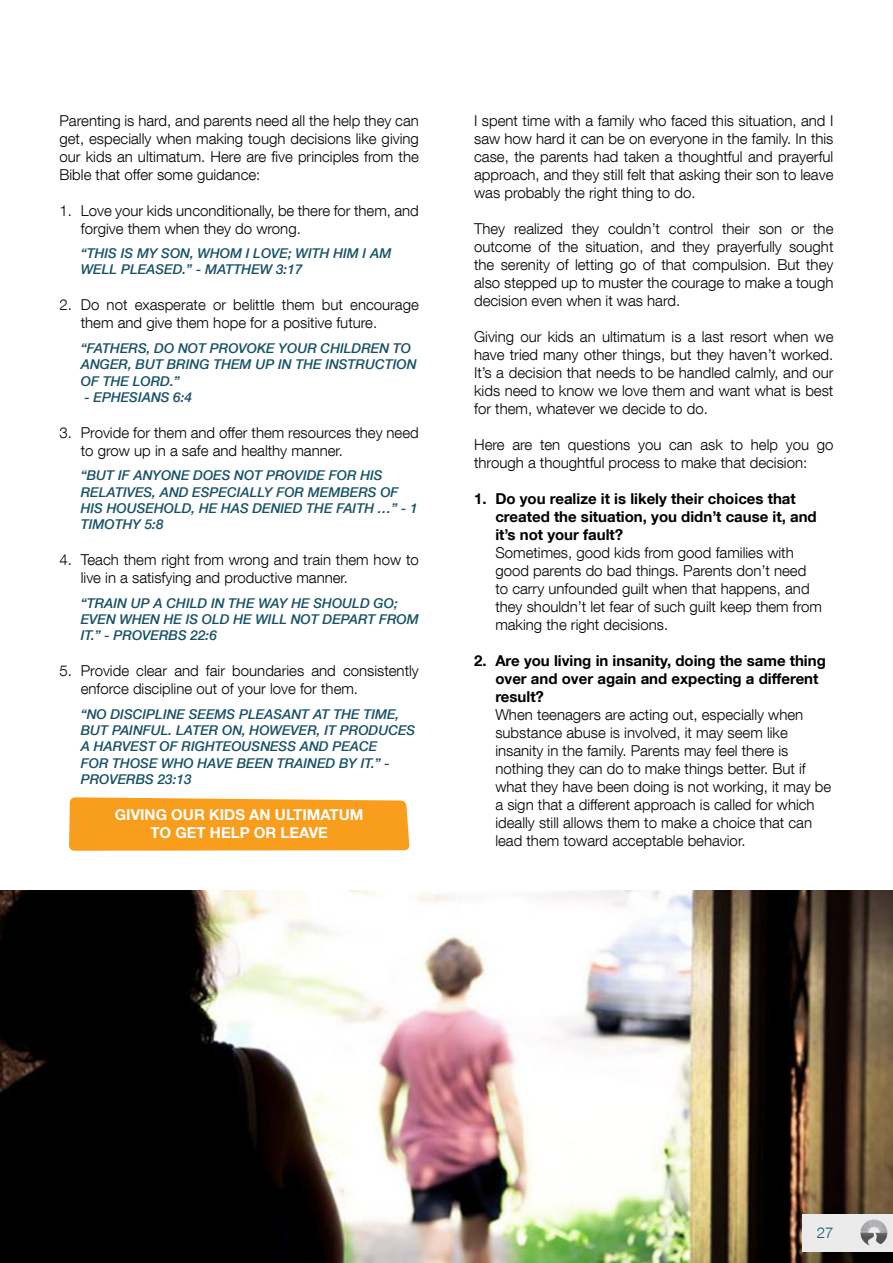
<style>
.page{position:relative;width:893px;height:1263px;background:#fff}
.page>*{position:absolute;margin:0;border:0;box-sizing:border-box;transform-origin:0 0}
.t1{font:300 15px/18px "Helvetica Neue LT Com";color:#000}
.t2{font:700 15px/18px "Helvetica Neue LT Com";color:#000}
.t3{font:700 15px/18px "Helvetica Neue LT Com";color:#fff;text-align:center}
.t4{font:300 15px "Helvetica Neue LT Com";color:#165166}
.t5{font:italic 500 13.5px/16.2px "Helvetica Neue LT Com";color:#165166}
</style>
<div class="page">
<svg style="left:69px;top:797px;width:340px;height:54px;background:#f9a228"></svg>
<img style="left:0;top:891px;width:893px;height:372px">
<div style="left:802px;top:1213px;width:91px;height:38px;background:#ebebec"></div>
<img style="left:860px;top:1219px;width:27px;height:27px">
<p class="t1" style="left:60px;top:111px;width:361px;text-align:justify">Parenting is hard, and parents need all the help they can get, especially when making tough decisions like giving our kids an ultimatum. Here are five principles from the Bible that offer some guidance:</p>
<p class="t1" style="left:81px;top:201px;width:340px;text-indent:-21px">1. Love your kids unconditionally, be there for them, and forgive them when they do wrong.</p>
<p class="t5" style="left:81px;top:245px;width:312px">“THIS IS MY SON, WHOM I LOVE; WITH HIM I AM<br>WELL PLEASED.” - MATTHEW 3:17</p>
<p class="t1" style="left:81px;top:296px;width:340px;text-indent:-21px">2. Do not exasperate or belittle them but encourage them and give them hope for a positive future.</p>
<p class="t5" style="left:81px;top:340px;width:337px">“FATHERS, DO NOT PROVOKE YOUR CHILDREN TO<br>ANGER, BUT BRING THEM UP IN THE INSTRUCTION<br>OF THE LORD.”</p>
<p class="t5" style="left:85px;top:389px;width:109px">- EPHESIANS 6:4</p>
<p class="t1" style="left:81px;top:423px;width:340px;text-indent:-21px">3. Provide for them and offer them resources they need to grow up in a safe and healthy manner.</p>
<p class="t5" style="left:81px;top:467px;width:338px">“BUT IF ANYONE DOES NOT PROVIDE FOR HIS RELATIVES, AND ESPECIALLY FOR MEMBERS OF HIS HOUSEHOLD, HE HAS DENIED THE FAITH …” - 1<br>TIMOTHY 5:8</p>
<p class="t1" style="left:81px;top:550px;width:339px;text-indent:-21px">4. Teach them right from wrong and train them how to live in a satisfying and productive manner.</p>
<p class="t5" style="left:81px;top:595px;width:340px">“TRAIN UP A CHILD IN THE WAY HE SHOULD GO;<br>EVEN WHEN HE IS OLD HE WILL NOT DEPART FROM<br>IT.” - PROVERBS 22:6</p>
<p class="t1" style="left:81px;top:661px;width:340px;text-indent:-21px">5. Provide clear and fair boundaries and consistently enforce discipline out of your love for them.</p>
<p class="t5" style="left:81px;top:706px;width:336px">“NO DISCIPLINE SEEMS PLEASANT AT THE TIME, BUT PAINFUL. LATER ON, HOWEVER, IT PRODUCES A HARVEST OF RIGHTEOUSNESS AND PEACE<br>FOR THOSE WHO HAVE BEEN TRAINED BY IT.” - PROVERBS 23:13</p>
<p class="t3" style="left:115px;top:805px;width:250px">GIVING OUR KIDS AN ULTIMATUM<br>TO GET HELP OR LEAVE</p>
<p class="t1" style="left:474px;top:111px;width:361px;text-align:justify">I spent time with a family who faced this situation, and I saw how hard it can be on everyone in the family. In this case, the parents had taken a thoughtful and prayerful approach, and they still felt that asking their son to leave was probably the right thing to do.</p>
<p class="t1" style="left:474px;top:219px;width:361px;text-align:justify">They realized they couldn’t control their son or the outcome of the situation, and they prayerfully sought the serenity of letting go of that compulsion. But they also stepped up to muster the courage to make a tough decision even when it was hard.</p>
<p class="t1" style="left:474px;top:327px;width:361px;text-align:justify">Giving our kids an ultimatum is a last resort when we have tried many other things, but they haven’t worked.<br>It’s a decision that needs to be handled calmly, and our kids need to know we love them and want what is best for them, whatever we decide to do.</p>
<p class="t1" style="left:474px;top:435px;width:361px">Here are ten questions you can ask to help you go through a thoughtful process to make that decision:</p>
<p class="t2" style="left:495px;top:489px;width:323px;text-indent:-21px">1. Do you realize it is likely their choices that created the situation, you didn’t cause it, and it’s not your fault?</p>
<p class="t1" style="left:495px;top:543px;width:328px">Sometimes, good kids from good families with good parents do bad things. Parents don’t need to carry unfounded guilt when that happens, and they shouldn’t let fear of such guilt keep them from making the right decisions.</p>
<p class="t2" style="left:495px;top:651px;width:332px;text-indent:-21px">2. Are you living in insanity, doing the same thing over and over again and expecting a different result?</p>
<p class="t1" style="left:495px;top:705px;width:337px">When teenagers are acting out, especially when substance abuse is involved, it may seem like insanity in the family. Parents may feel there is nothing they can do to make things better. But if what they have been doing is not working, it may be a sign that a different approach is called for which ideally still allows them to make a choice that can lead them toward acceptable behavior.</p>
<p class="t4" style="left:817px;top:1223px;width:18px">27</p>
</div>
